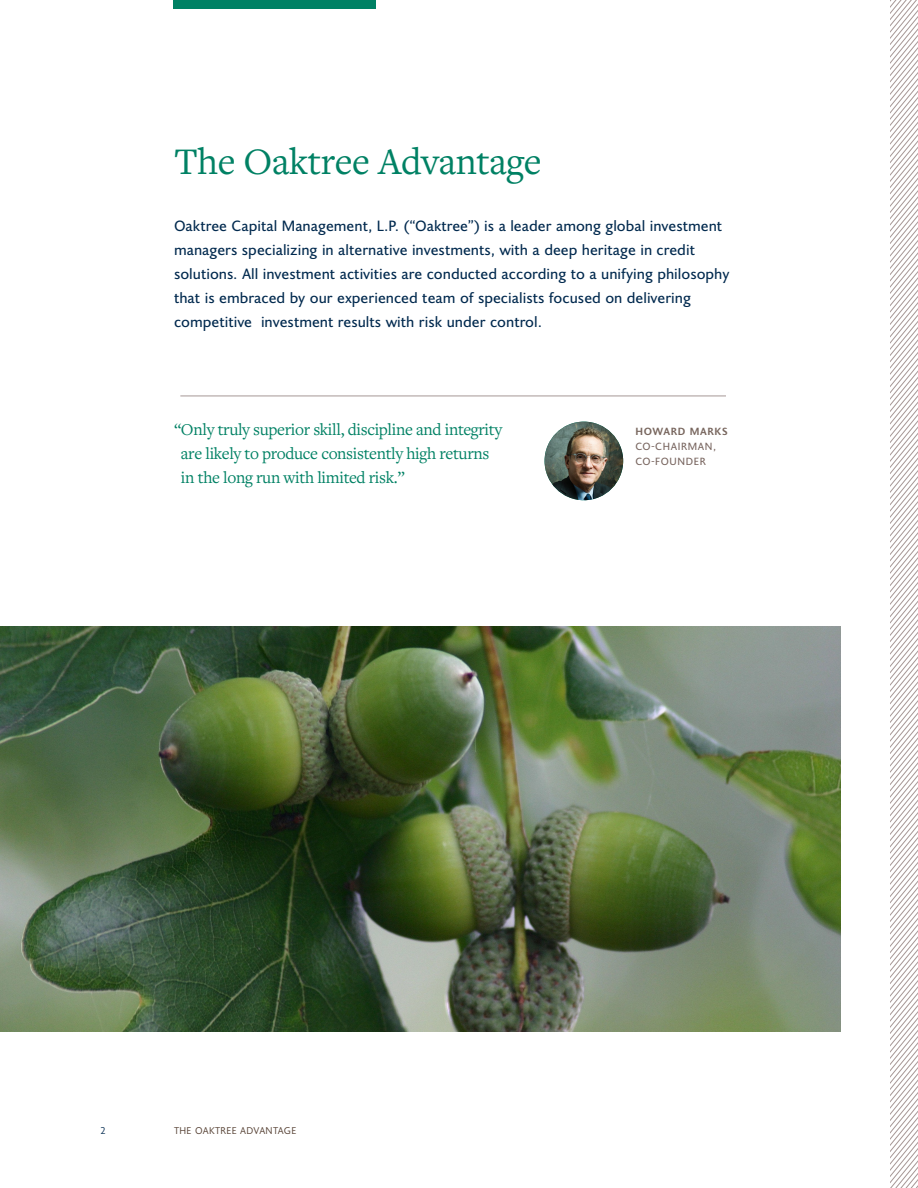
<style>
.page{position:relative;width:918px;height:1188px;background:#fff}
.page>*{position:absolute;margin:0;border:0;box-sizing:border-box;transform-origin:0 0}
._26_30___Page_Header_-_Align_to_Grid{font:39px "Freight Text Pro";letter-spacing:-.01em;color:#008164}
.Sidebar-quote{font:17.25px/24px "Freight Text Pro";letter-spacing:-.02em;color:#008164}
._10_16___Body_Align_To_Grid{font:15px/24px "Joanna Sans Nova";color:#00294e}
.t1{font:10.5px/15px "Joanna Sans Nova";letter-spacing:.06em;color:#77645e}
.Page_Numbers{font:9.9px "Joanna Sans Nova";letter-spacing:.03em;color:#564134}
.Page_Numbers-2{font:9.9px "Joanna Sans Nova";color:#00294e}
.s1{font-weight:700;color:#78665e}
</style>
<div class="page">
<div style="left:173px;top:0;width:202px;height:8px;background:#008164"></div>
<hr style="left:180px;top:396px;width:546px;height:1px;background:#a69795">
<img style="left:545px;top:422px;width:78px;height:78px;border-radius:39px">
<img style="left:0;top:626px;width:841px;height:406px">
<svg style="left:891px;top:0;width:27px;height:1188px"></svg>
<p class="_26_30___Page_Header_-_Align_to_Grid" style="left:174px;top:136px;width:369px">The Oaktree Advantage</p>
<p class="_10_16___Body_Align_To_Grid" style="left:174px;top:213px;width:557px">Oaktree Capital Management, L.P. (“Oaktree”) is a leader among global investment managers specializing in alternative investments, with a deep heritage in credit solutions. All investment activities are conducted according to a unifying philosophy that is embraced by our experienced team of specialists focused on delivering competitive investment results with risk under control.</p>
<p class="Sidebar-quote" style="left:181px;top:417px;width:323px;text-indent:-7px">“Only truly superior skill, discipline and integrity are likely to produce consistently high returns in the long run with limited risk.”</p>
<p class="t1" style="left:635px;top:424px;width:94px"><span class="s1">HOWARD MARKS<br></span>CO-CHAIRMAN,<br>CO-FOUNDER</p>
<p class="Page_Numbers-2" style="left:100px;top:1124px;width:7px">2</p>
<p class="Page_Numbers" style="left:174px;top:1124px;width:124px">THE OAKTREE ADVANTAGE</p>
</div>
